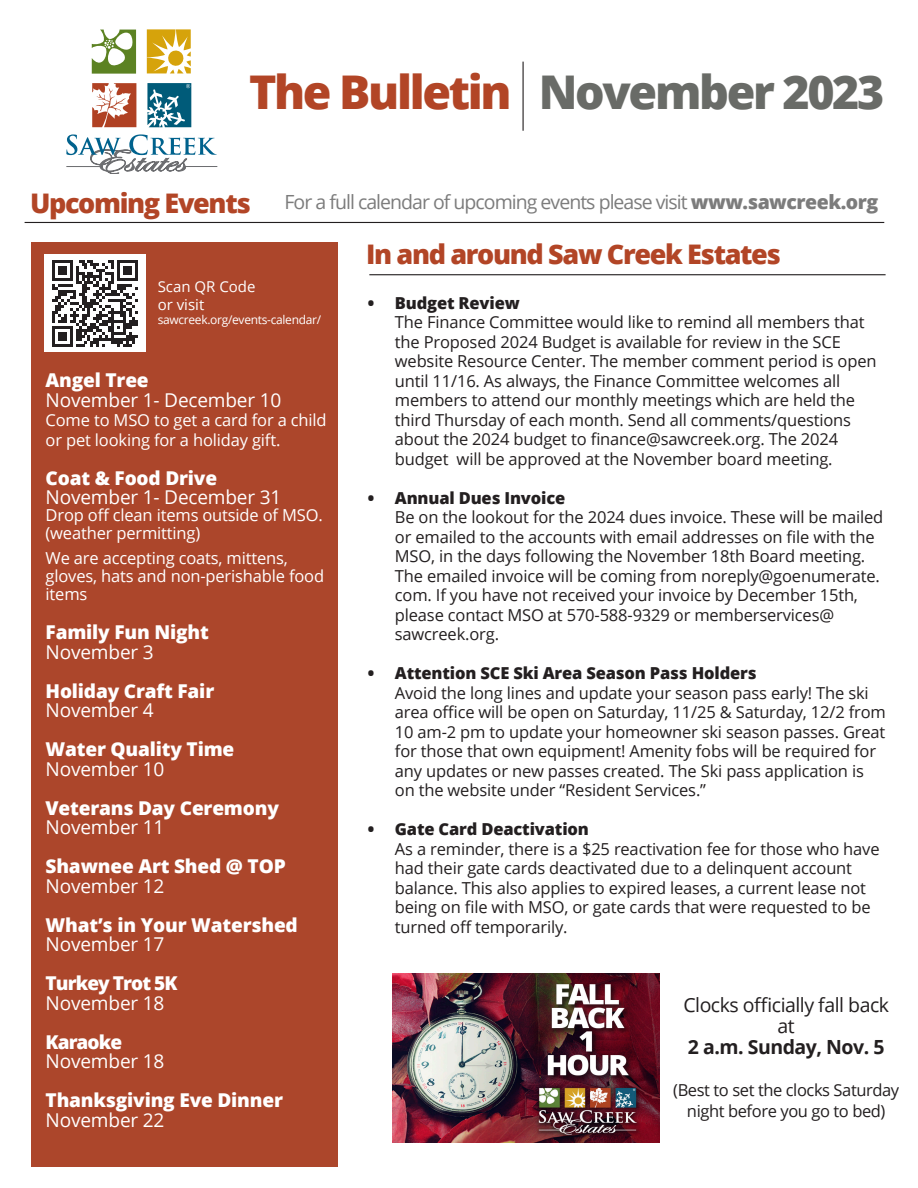
<style>
.page{position:relative;width:918px;height:1188px;background:#fff}
.page>*{position:absolute;margin:0;border:0;box-sizing:border-box;transform-origin:0 0}
.t1{font:800 46.5px "Open Sans";letter-spacing:-.05em;color:#696b67}
.t2{font:800 27px "Open Sans";letter-spacing:-.05em;color:#b24526}
.t3{font:19.5px "Open Sans";letter-spacing:-.05em;color:#7c7c7c}
.t4{font:19.5px "Open Sans";letter-spacing:-.025em;color:#231f20}
.t5{font:700 19.5px "Open Sans";letter-spacing:-.025em;color:#231f20}
.t6{font:800 19.05px "Open Sans";letter-spacing:-.01em;color:#fff}
.t7{font:19.05px "Open Sans";letter-spacing:-.01em;color:#fff}
.t8{font:800 19.05px "Open Sans";letter-spacing:-.05em;color:#fff}
.t9{font:16.5px/19.5px "Open Sans";letter-spacing:-.01em;color:#231f20}
.t10{font:16.5px/19.5px "Open Sans";letter-spacing:-.01em;color:#fff}
.t11{font:15px "Open Sans";color:#fff}
.t12{font:12px "Open Sans";letter-spacing:-.025em;color:#fff}
.s1{color:#b24526}
.s2{font-weight:800}
</style>
<div class="page">
<div style="left:31px;top:242px;width:307px;height:924px;background:#ac462b"></div>
<svg style="left:92px;top:30px;width:44px;height:44px"></svg>
<svg style="left:147px;top:29px;width:44px;height:44px"></svg>
<svg style="left:92px;top:83px;width:44px;height:44px"></svg>
<svg style="left:66px;top:134px;width:151px;height:40px"></svg>
<svg style="left:147px;top:83px;width:44px;height:44px"></svg>
<hr style="left:25px;top:222px;width:859px;height:1px;background:#231f20">
<hr style="left:369px;top:274px;width:517px;height:1px;background:#231f20">
<hr style="left:523px;top:62px;width:1px;height:69px;background:#231f20">
<div style="left:44px;top:255px;width:102px;height:97px;background:#fff"></div>
<svg style="left:52px;top:260px;width:86px;height:87px"></svg>
<img style="left:392px;top:974px;width:268px;height:169px">
<p class="t1" style="left:249px;top:57px;width:637px"><span class="s1">The Bulletin</span> November 2023</p>
<p class="t2" style="left:30px;top:183px;width:222px">Upcoming Events</p>
<p class="t3" style="left:285px;top:189px;width:595px">For a full calendar of upcoming events please visit <span class="s2">www.sawcreek.org</span></p>
<p class="t2" style="left:366px;top:233px;width:416px">In and around Saw Creek Estates</p>
<p class="t11" style="left:158px;top:276px;width:99px">Scan QR Code</p>
<p class="t11" style="left:158px;top:294px;width:48px">or visit</p>
<p class="t12" style="left:158px;top:312px;width:165px">sawcreek.org/events-calendar/</p>
<p class="t6" style="left:46px;top:366px;width:105px">Angel Tree</p>
<p class="t7" style="left:46px;top:387px;width:237px">November 1- December 10</p>
<p class="t10" style="left:46px;top:410px;width:283px">Come to MSO to get a card for a child or pet looking for a holiday gift.</p>
<p class="t6" style="left:46px;top:463px;width:173px">Coat &amp; Food Drive</p>
<p class="t7" style="left:46px;top:484px;width:237px">November 1- December 31</p>
<p class="t10" style="left:46px;top:505px;width:279px">Drop off clean items outside of MSO.</p>
<p class="t10" style="left:46px;top:523px;width:156px">(weather permitting)</p>
<p class="t10" style="left:46px;top:548px;width:244px">We are accepting coats, mittens,</p>
<p class="t10" style="left:46px;top:567px;width:280px;line-height:18px">gloves, hats and non-perishable food items</p>
<p class="t6" style="left:46px;top:618px;width:165px">Family Fun Night</p>
<p class="t7" style="left:46px;top:639px;width:110px">November 3</p>
<p class="t6" style="left:46px;top:676px;width:170px">Holiday Craft Fair</p>
<p class="t7" style="left:46px;top:697px;width:110px">November 4</p>
<p class="t6" style="left:46px;top:735px;width:190px">Water Quality Time</p>
<p class="t7" style="left:46px;top:756px;width:120px">November 10</p>
<p class="t6" style="left:46px;top:793px;width:235px">Veterans Day Ceremony</p>
<p class="t7" style="left:46px;top:814px;width:120px">November 11</p>
<p class="t6" style="left:46px;top:852px;width:242px">Shawnee Art Shed @ TOP</p>
<p class="t7" style="left:46px;top:873px;width:120px">November 12</p>
<p class="t6" style="left:46px;top:910px;width:254px">What’s in Your Watershed</p>
<p class="t7" style="left:46px;top:931px;width:120px">November 17</p>
<p class="t8" style="left:46px;top:969px;width:133px">Turkey Trot 5K</p>
<p class="t7" style="left:46px;top:990px;width:120px">November 18</p>
<p class="t8" style="left:46px;top:1027px;width:78px">Karaoke</p>
<p class="t7" style="left:46px;top:1048px;width:120px">November 18</p>
<p class="t6" style="left:46px;top:1086px;width:239px">Thanksgiving Eve Dinner</p>
<p class="t7" style="left:46px;top:1107px;width:120px">November 22</p>
<p class="t9" style="left:395px;top:292px;width:483px;text-indent:-27px"><span class="s2">• Budget Review<br></span>The Finance Committee would like to remind all members that the Proposed 2024 Budget is available for review in the SCE website Resource Center. The member comment period is open until 11/16. As always, the Finance Committee welcomes all members to attend our monthly meetings which are held the third Thursday of each month. Send all comments/questions about the 2024 budget to finance@sawcreek.org. The 2024 budget will be approved at the November board meeting.</p>
<p class="t9" style="left:395px;top:487px;width:490px;text-indent:-27px"><span class="s2">• Annual Dues Invoice<br></span>Be on the lookout for the 2024 dues invoice. These will be mailed or emailed to the accounts with email addresses on file with the MSO, in the days following the November 18th Board meeting.<br>The emailed invoice will be coming from noreply@goenumerate. com. If you have not received your invoice by December 15th, please contact MSO at 570-588-9329 or memberservices@ sawcreek.org.</p>
<p class="t9" style="left:395px;top:663px;width:493px;text-indent:-27px"><span class="s2">• Attention SCE Ski Area Season Pass Holders<br></span>Avoid the long lines and update your season pass early! The ski area office will be open on Saturday, 11/25 &amp; Saturday, 12/2 from 10 am-2 pm to update your homeowner ski season passes. Great for those that own equipment! Amenity fobs will be required for any updates or new passes created. The Ski pass application is on the website under “Resident Services.”</p>
<p class="t9" style="left:395px;top:819px;width:486px;text-indent:-27px"><span class="s2">• Gate Card Deactivation<br></span>As a reminder, there is a $25 reactivation fee for those who have had their gate cards deactivated due to a delinquent account balance. This also applies to expired leases, a current lease not being on file with MSO, or gate cards that were requested to be turned off temporarily.</p>
<p class="t4" style="left:683px;top:992px;width:207px">Clocks officially fall back</p>
<p class="t4" style="left:778px;top:1013px;width:19px">at</p>
<p class="t5" style="left:688px;top:1034px;width:198px">2 a.m. Sunday, Nov. 5</p>
<p class="t9" style="left:673px;top:1080px;width:228px;line-height:21px;text-align:center">(Best to set the clocks Saturday night before you go to bed)</p>
</div>
